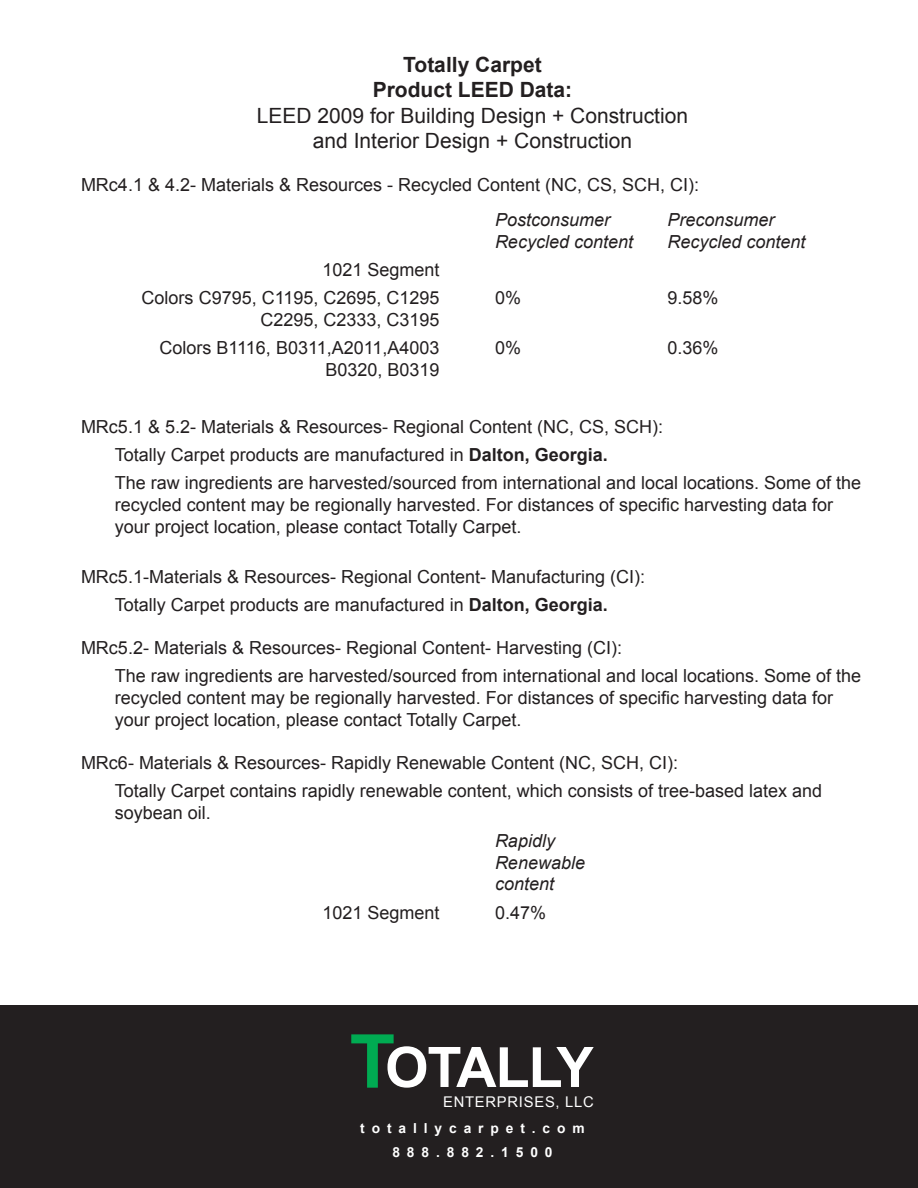
<style>
.page{position:relative;width:918px;height:1188px;background:#fff}
.page>*{position:absolute;margin:0;border:0;box-sizing:border-box;transform-origin:0 0}
.t1{font:21px/25.2px "font 000000001 de 4 c 098";color:#231f20;text-align:center}
.t2{font:18px/28.3px "font 000000001 de 4 c 098";color:#231f20}
.t3{font:14.7px "font 000000001 de 4 c 098";letter-spacing:.05em;color:#fff}
.t4{font:13.8px/23.2px "font 000000001 de 4 c 098";letter-spacing:.5em;color:#fff;text-align:center}
</style>
<div class="page">
<div style="left:0;top:1005px;width:918px;height:183px;background:#231f20"></div>
<svg style="left:351px;top:1034px;width:243px;height:54px"></svg>
<p class="t1" style="left:257px;top:52px;width:433px">Totally Carpet<br>Product LEED Data:<br>LEED 2009 for Building Design + Construction and Interior Design + Construction</p>
<p class="t2" style="left:495px;top:167px;width:206px;line-height:35.1px;text-indent:-414px">MRc4.1 &amp; 4.2- Materials &amp; Resources - Recycled Content (NC, CS, SCH, CI):<br>Postconsumer</p>
<p class="t2" style="left:667px;top:206px;width:109px">Preconsumer</p>
<p class="t2" style="left:142px;top:256px;width:299px;text-align:right">1021 Segment<br>Colors C9795, C1195, C2695, C1295</p>
<p class="t2" style="left:160px;top:306px;width:281px;text-align:right">C2295, C2333, C3195<br>Colors B1116, B0311,A2011,A4003</p>
<p class="t2" style="left:325px;top:356px;width:116px">B0320, B0319</p>
<p class="t2" style="left:495px;top:227px;width:140px">Recycled content</p>
<p class="t2" style="left:667px;top:227px;width:140px">Recycled content</p>
<p class="t2" style="left:495px;top:284px;width:28px">0%</p>
<p class="t2" style="left:667px;top:284px;width:53px">9.58%</p>
<p class="t2" style="left:495px;top:334px;width:28px">0%</p>
<p class="t2" style="left:667px;top:334px;width:53px">0.36%</p>
<p class="t2" style="left:115px;top:412px;width:748px;text-indent:-34px">MRc5.1 &amp; 5.2- Materials &amp; Resources- Regional Content (NC, CS, SCH):<br>Totally Carpet products are manufactured in Dalton, Georgia.<br>The raw ingredients are harvested/sourced from international and local locations. Some of the</p>
<p class="t2" style="left:115px;top:494px;width:720px;line-height:21.6px">recycled content may be regionally harvested. For distances of specific harvesting data for your project location, please contact Totally Carpet.</p>
<p class="t2" style="left:81px;top:562px;width:566px;text-align:center">MRc5.1-Materials &amp; Resources- Regional Content- Manufacturing (CI):<br>Totally Carpet products are manufactured in Dalton, Georgia.</p>
<p class="t2" style="left:115px;top:634px;width:748px;text-indent:-34px">MRc5.2- Materials &amp; Resources- Regional Content- Harvesting (CI):<br>The raw ingredients are harvested/sourced from international and local locations. Some of the</p>
<p class="t2" style="left:115px;top:687px;width:720px;line-height:21.6px">recycled content may be regionally harvested. For distances of specific harvesting data for your project location, please contact Totally Carpet.</p>
<p class="t2" style="left:115px;top:748px;width:709px;text-indent:-34px">MRc6- Materials &amp; Resources- Rapidly Renewable Content (NC, SCH, CI):<br>Totally Carpet contains rapidly renewable content, which consists of tree-based latex and</p>
<p class="t2" style="left:115px;top:798px;width:98px">soybean oil.</p>
<p class="t2" style="left:495px;top:830px;width:92px;line-height:21.6px">Rapidly<br>Renewable content</p>
<p class="t2" style="left:322px;top:898px;width:119px">1021 Segment</p>
<p class="t2" style="left:495px;top:898px;width:53px">0.47%</p>
<p class="t3" style="left:443px;top:1093px;width:152px">ENTERPRISES, LLC</p>
<p class="t4" style="left:360px;top:1117px;width:226px">totallycarpet.com<br>888.882.1500</p>
</div>
